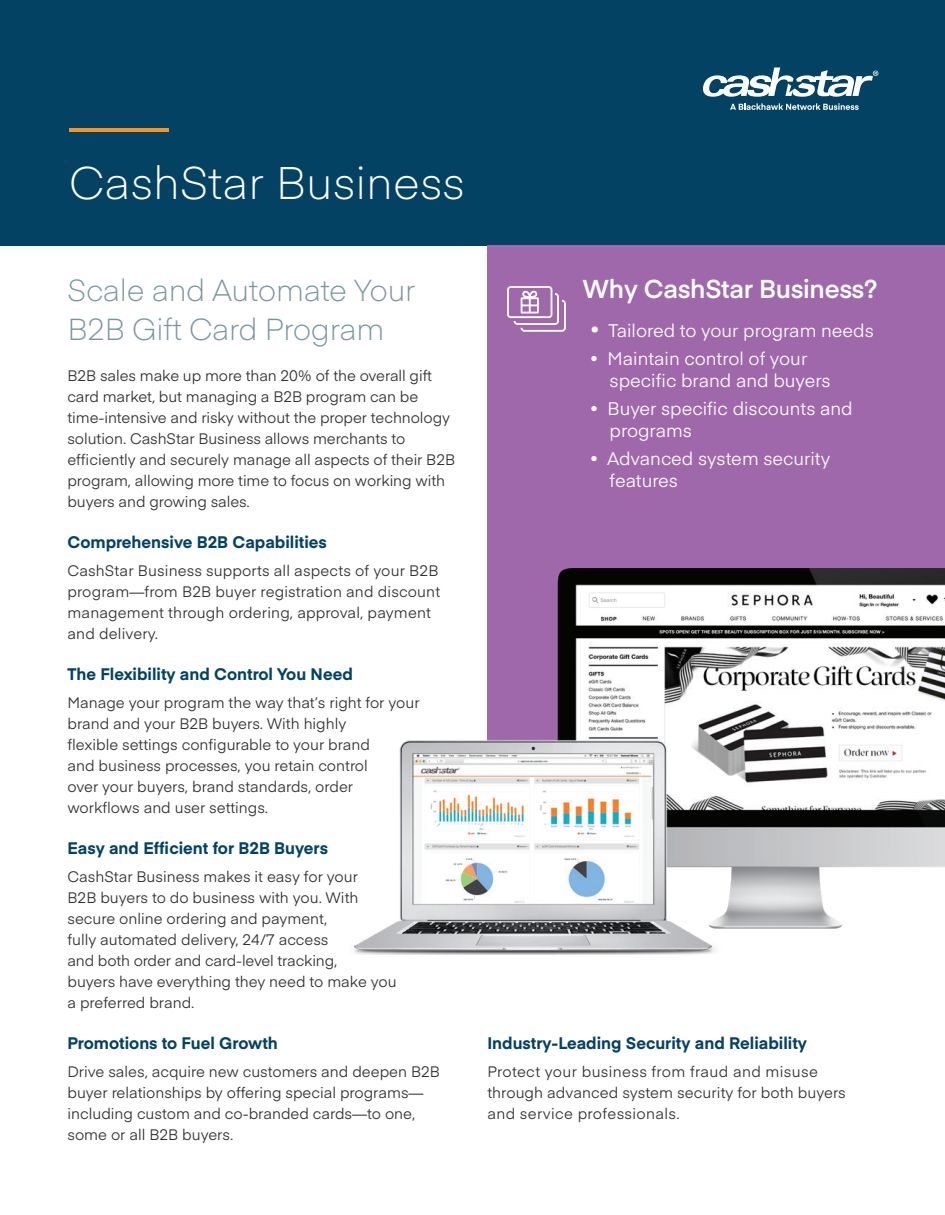
<style>
.page{position:relative;width:945px;height:1215px;background:#fff}
.page>*{position:absolute;margin:0;border:0;box-sizing:border-box;transform-origin:0 0}
.t1{font:300 45px "Eina 01";color:#fff}
.t2{font:300 30px/39px "Eina 01";letter-spacing:-.01em;color:#7b95a0}
.t3{font:600 25.5px "Eina 01";letter-spacing:-.01em;color:#fff}
.t4{font:18px/21.6px "Eina 01";color:#fff}
.t5{font:700 16.5px "Eina 01";color:#034263}
.t6{font:15px/21px "Eina 01";color:#313232}
.s1{font-size:21px}
</style>
<div class="page">
<div style="left:0;top:0;width:945px;height:245px;background:#034263"></div>
<hr style="left:69px;top:128px;width:100px;height:4px;background:#f79420">
<svg style="left:703px;top:68px;width:175px;height:29px"></svg>
<svg style="left:730px;top:103px;width:129px;height:7px"></svg>
<div style="left:487px;top:245px;width:458px;height:548px;background:#9e68ab"></div>
<img style="left:354px;top:569px;width:591px;height:385px">
<svg style="left:507px;top:286px;width:59px;height:46px"></svg>
<h1 class="t1" style="left:69px;top:150px;width:397px">CashStar Business</h1>
<h2 class="t2" style="left:68px;top:268px;width:350px">Scale and Automate Your<br>B2B Gift Card Program</h2>
<p class="t6" style="left:68px;top:364px;width:389px">B2B sales make up more than 20% of the overall gift card market, but managing a B2B program can be time-intensive and risky without the proper technology solution. CashStar Business allows merchants to efficiently and securely manage all aspects of their B2B program, allowing more time to focus on working with buyers and growing sales.</p>
<p class="t5" style="left:68px;top:530px;width:261px">Comprehensive B2B Capabilities</p>
<p class="t6" style="left:68px;top:559px;width:374px">CashStar Business supports all aspects of your B2B program—from B2B buyer registration and discount management through ordering, approval, payment and delivery.</p>
<p class="t5" style="left:68px;top:662px;width:287px">The Flexibility and Control You Need</p>
<p class="t6" style="left:68px;top:691px;width:354px">Manage your program the way that’s right for your brand and your B2B buyers. With highly<br>flexible settings configurable to your brand<br>and business processes, you retain control<br>over your buyers, brand standards, order workflows and user settings.</p>
<p class="t5" style="left:68px;top:836px;width:262px">Easy and Efficient for B2B Buyers</p>
<p class="t6" style="left:68px;top:865px;width:331px">CashStar Business makes it easy for your<br>B2B buyers to do business with you. With secure online ordering and payment,<br>fully automated delivery, 24/7 access<br>and both order and card-level tracking,<br>buyers have everything they need to make you a preferred brand.</p>
<p class="t5" style="left:68px;top:1031px;width:212px">Promotions to Fuel Growth</p>
<p class="t6" style="left:68px;top:1060px;width:374px">Drive sales, acquire new customers and deepen B2B buyer relationships by offering special programs— including custom and co-branded cards—to one, some or all B2B buyers.</p>
<h3 class="t3" style="left:583px;top:270px;width:296px">Why CashStar Business?</h3>
<p class="t4" style="left:589px;top:319px;width:286px"><span class="s1">•</span> Tailored to your program needs</p>
<p class="t4" style="left:610px;top:347px;width:222px;text-indent:-20px">• Maintain control of your specific brand and buyers</p>
<p class="t4" style="left:610px;top:397px;width:245px;text-indent:-20px">• Buyer specific discounts and programs</p>
<p class="t4" style="left:610px;top:447px;width:222px;text-indent:-20px">• Advanced system security features</p>
<p class="t5" style="left:487px;top:1031px;width:321px">Industry-Leading Security and Reliability</p>
<p class="t6" style="left:487px;top:1060px;width:360px">Protect your business from fraud and misuse through advanced system security for both buyers and service professionals.</p>
</div>
